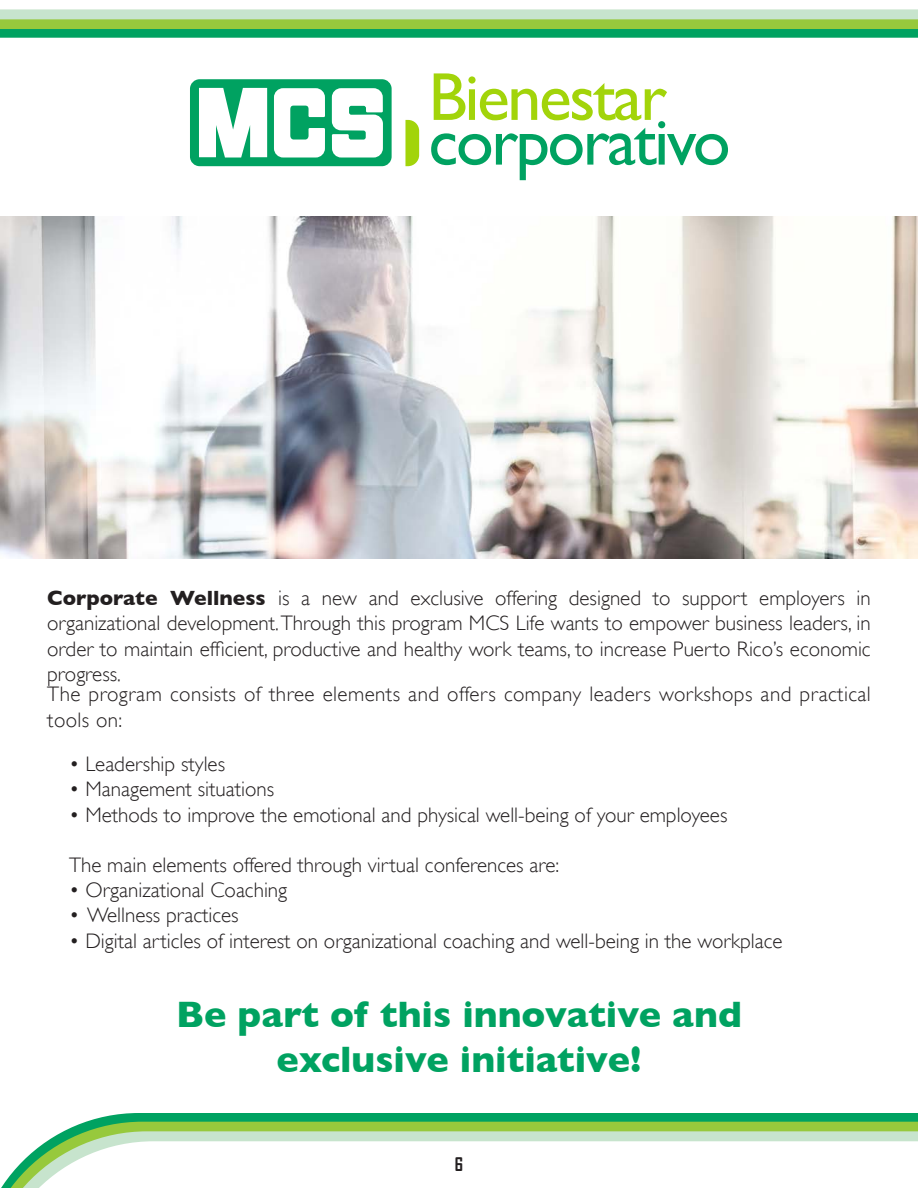
<style>
.page{position:relative;width:918px;height:1188px;background:#fff}
.page>*{position:absolute;margin:0;border:0;box-sizing:border-box;transform-origin:0 0}
.t1{font:700 37.5px "Gill Sans";color:#00a261}
.t2{font:300 21px/25.2px "Gill Sans";color:#231f20;text-align:justify}
.t3{font:300 21px/25.2px "Gill Sans";letter-spacing:.02em;color:#231f20}
.t4{font:700 18px "Agency FB";color:#231f20}
.s1{font-weight:700}
</style>
<div class="page">
<img style="left:0;top:216px;width:918px;height:342px">
<div style="left:190px;top:79px;width:202px;height:87px;background:#00a261;border-radius:10px"></div>
<svg style="left:405px;top:120px;width:14px;height:46px"></svg>
<svg style="left:199px;top:88px;width:68px;height:70px;background:#d7f0e6"></svg>
<svg style="left:332px;top:88px;width:51px;height:70px;background:#d7f0e6"></svg>
<svg style="left:274px;top:88px;width:51px;height:70px"></svg>
<svg style="left:431px;top:73px;width:297px;height:107px"></svg>
<svg style="left:85px;top:1113px;width:833px;height:9px;background:#0aa563"></svg>
<div style="left:64px;top:1122px;width:854px;height:9px;background:#97c93c"></div>
<svg style="left:47px;top:1131px;width:871px;height:10px;background:#bfe0c0"></svg>
<svg style="left:1px;top:1141px;width:917px;height:47px"></svg>
<svg style="left:0;top:9px;width:918px;height:29px;background:#7cc77d"></svg>
<p class="t2" style="left:47px;top:586px;width:825px"><span class="s1">Corporate Wellness</span> is a new and exclusive offering designed to support employers in organizational development. Through this program MCS Life wants to empower business leaders, in order to maintain efficient, productive and healthy work teams, to increase Puerto Rico’s economic progress.</p>
<p class="t3" style="left:47px;top:682px;width:825px">The program consists of three elements and offers company leaders workshops and practical tools on:</p>
<p class="t2" style="left:69px;top:752px;width:158px">• Leadership styles</p>
<p class="t2" style="left:69px;top:777px;width:207px">• Management situations</p>
<p class="t2" style="left:69px;top:802px;width:660px">• Methods to improve the emotional and physical well-being of your employees</p>
<p class="t2" style="left:69px;top:852px;width:492px">The main elements offered through virtual conferences are:</p>
<p class="t2" style="left:69px;top:878px;width:220px">• Organizational Coaching</p>
<p class="t2" style="left:69px;top:903px;width:171px">• Wellness practices</p>
<p class="t2" style="left:69px;top:928px;width:715px">• Digital articles of interest on organizational coaching and well-being in the workplace</p>
<p class="t1" style="left:176px;top:992px;width:567px">Be part of this innovative and</p>
<p class="t1" style="left:277px;top:1037px;width:366px">exclusive initiative!</p>
<p class="t4" style="left:455px;top:1153px;width:10px">6</p>
</div>
